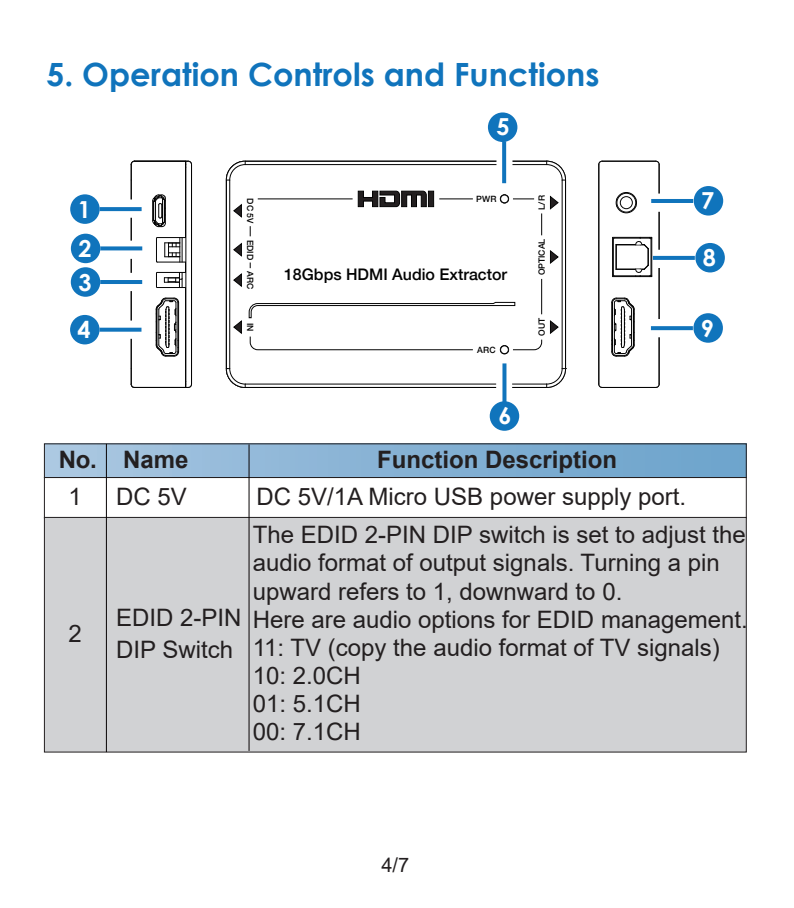
<style>
.page{position:relative;width:794px;height:908px;background:#fff}
.page>*{position:absolute;margin:0;border:0;box-sizing:border-box;transform-origin:0 0}
.t1{font:700 32px "Century Gothic";color:#1074bc}
.t2{font:24px/28px "Arial";color:#231f20}
.t3{font:700 24px "Arial";color:#231f20}
.t4{font:700 23.6px/39.2px "Century Gothic";color:#fff}
.t5{font:20px "Arial";color:#231f20}
.t6{font:500 16px "Helvetica 65";color:#030303}
.t7{font:500 8.8px "Helvetica 65";color:#030303}
</style>
<div class="page">
<div style="left:44px;top:443px;width:702px;height:34px;background:linear-gradient(to right,#a9c6e0,#69a1ca)"></div>
<div style="left:44px;top:477px;width:703px;height:41px;border:1px solid #231f20"></div>
<div style="left:44px;top:516px;width:703px;height:236px;background:#d1d2d4;border:1px solid #231f20"></div>
<div style="left:131px;top:161px;width:61px;height:227px;background:#fff;border:1px solid #030303;border-radius:3px"></div>
<div style="left:598px;top:161px;width:61px;height:227px;background:#fff;border:1px solid #030303;border-radius:3px"></div>
<div style="left:226px;top:161px;width:340px;height:227px;background:#fff;border:1px solid #030303;border-radius:19px"></div>
<svg style="left:550px;top:195px;width:9px;height:15px"></svg>
<svg style="left:550px;top:250px;width:9px;height:14px"></svg>
<svg style="left:550px;top:320px;width:9px;height:14px"></svg>
<svg style="left:233px;top:273px;width:9px;height:14px"></svg>
<svg style="left:513px;top:198px;width:21px;height:1px"></svg>
<svg style="left:541px;top:213px;width:1px;height:22px"></svg>
<hr style="left:541px;top:279px;width:1px;height:35px;background:#030303">
<svg style="left:249px;top:262px;width:2px;height:6px"></svg>
<svg style="left:249px;top:226px;width:2px;height:10px"></svg>
<svg style="left:233px;top:242px;width:9px;height:15px"></svg>
<svg style="left:233px;top:203px;width:9px;height:15px"></svg>
<hr style="left:258px;top:198px;width:94px;height:1px;background:#030303">
<hr style="left:439px;top:198px;width:34px;height:1px;background:#030303">
<svg style="left:357px;top:190px;width:77px;height:17px"></svg>
<hr style="left:226px;top:180px;width:1px;height:188px;background:#030303">
<hr style="left:229px;top:180px;width:1px;height:188px;background:#030303">
<hr style="left:245px;top:386px;width:302px;height:2px;background:#030303">
<hr style="left:245px;top:383px;width:302px;height:1px;background:#030303">
<hr style="left:245px;top:164px;width:302px;height:1px;background:#030303">
<hr style="left:245px;top:160px;width:302px;height:2px;background:#030303">
<hr style="left:561px;top:180px;width:2px;height:188px;background:#030303">
<hr style="left:565px;top:180px;width:1px;height:188px;background:#030303">
<svg style="left:546px;top:160px;width:20px;height:21px"></svg>
<svg style="left:225px;top:160px;width:21px;height:21px"></svg>
<svg style="left:225px;top:367px;width:21px;height:21px"></svg>
<svg style="left:546px;top:367px;width:20px;height:21px"></svg>
<svg style="left:233px;top:301px;width:309px;height:50px"></svg>
<div style="left:500px;top:346px;width:8px;height:7px;background:#fff;border-radius:50%"></div>
<div style="left:500px;top:345px;width:9px;height:9px;border:1px solid #030303;border-radius:50%"></div>
<div style="left:500px;top:194px;width:9px;height:9px;border:1px solid #030303;border-radius:50%"></div>
<hr style="left:602px;top:386px;width:53px;height:2px;background:#030303">
<hr style="left:598px;top:164px;width:1px;height:220px;background:#030303">
<hr style="left:658px;top:164px;width:2px;height:220px;background:#030303">
<hr style="left:612px;top:236px;width:40px;height:2px;background:#030303">
<hr style="left:602px;top:160px;width:53px;height:2px;background:#030303">
<svg style="left:598px;top:383px;width:5px;height:5px"></svg>
<div style="left:615px;top:192px;width:22px;height:21px;border:1px solid #030303;border-radius:50%"></div>
<svg style="left:617px;top:193px;width:19px;height:19px"></svg>
<div style="left:616px;top:193px;width:20px;height:19px;border:1px solid #030303;border-radius:50%"></div>
<div style="left:620px;top:196px;width:12px;height:12px;background:#fff;border-radius:50%"></div>
<div style="left:620px;top:196px;width:13px;height:13px;border:1px solid #030303;border-radius:50%"></div>
<svg style="left:598px;top:160px;width:5px;height:5px"></svg>
<svg style="left:654px;top:383px;width:6px;height:5px"></svg>
<svg style="left:654px;top:160px;width:6px;height:5px"></svg>
<svg style="left:612px;top:237px;width:40px;height:40px"></svg>
<svg style="left:611px;top:297px;width:24px;height:60px"></svg>
<hr style="left:135px;top:386px;width:50px;height:2px;background:#030303">
<hr style="left:130px;top:180px;width:2px;height:188px;background:#030303">
<hr style="left:185px;top:161px;width:1px;height:226px;background:#030303">
<hr style="left:191px;top:164px;width:1px;height:220px;background:#030303">
<hr style="left:135px;top:160px;width:53px;height:2px;background:#030303">
<svg style="left:130px;top:368px;width:6px;height:20px"></svg>
<svg style="left:130px;top:160px;width:6px;height:20px"></svg>
<svg style="left:185px;top:368px;width:7px;height:20px"></svg>
<svg style="left:156px;top:237px;width:30px;height:51px"></svg>
<svg style="left:185px;top:160px;width:7px;height:20px"></svg>
<svg style="left:152px;top:194px;width:14px;height:33px"></svg>
<svg style="left:155px;top:297px;width:25px;height:60px"></svg>
<div style="left:70px;top:194px;width:30px;height:30px;background:#1074bc;border-radius:50%"></div>
<div style="left:71px;top:233px;width:29px;height:30px;background:#1074bc;border-radius:50%"></div>
<div style="left:71px;top:267px;width:29px;height:29px;background:#1074bc;border-radius:50%"></div>
<div style="left:70px;top:315px;width:30px;height:29px;background:#1074bc;border-radius:50%"></div>
<div style="left:490px;top:401px;width:29px;height:29px;background:#1074bc;border-radius:50%"></div>
<div style="left:488px;top:112px;width:29px;height:30px;background:#1074bc;border-radius:50%"></div>
<div style="left:693px;top:313px;width:30px;height:29px;background:#1074bc;border-radius:50%"></div>
<div style="left:695px;top:243px;width:30px;height:29px;background:#1074bc;border-radius:50%"></div>
<div style="left:693px;top:186px;width:30px;height:29px;background:#1074bc;border-radius:50%"></div>
<div style="left:123px;top:199px;width:16px;height:19px;background:#fff"></div>
<div style="left:123px;top:240px;width:16px;height:19px;background:#fff"></div>
<div style="left:123px;top:273px;width:16px;height:18px;background:#fff"></div>
<div style="left:123px;top:320px;width:16px;height:18px;background:#fff"></div>
<div style="left:496px;top:375px;width:16px;height:18px;background:#fff"></div>
<div style="left:496px;top:152px;width:16px;height:18px;background:#fff"></div>
<div style="left:651px;top:193px;width:16px;height:19px;background:#fff"></div>
<div style="left:654px;top:249px;width:16px;height:19px;background:#fff"></div>
<div style="left:651px;top:319px;width:16px;height:18px;background:#fff"></div>
<svg style="left:100px;top:207px;width:42px;height:4px"></svg>
<svg style="left:100px;top:246px;width:42px;height:4px"></svg>
<hr style="left:100px;top:280px;width:42px;height:4px;background:#1074bc">
<svg style="left:100px;top:327px;width:41px;height:4px"></svg>
<svg style="left:502px;top:141px;width:4px;height:42px"></svg>
<svg style="left:502px;top:363px;width:4px;height:39px"></svg>
<hr style="left:651px;top:199px;width:42px;height:4px;background:#1074bc">
<svg style="left:653px;top:256px;width:42px;height:4px"></svg>
<svg style="left:651px;top:326px;width:42px;height:4px"></svg>
<hr style="left:106px;top:443px;width:1px;height:308px;background:#070304">
<hr style="left:248px;top:444px;width:2px;height:306px;background:#070304">
<h1 class="t1" style="left:46px;top:50px;width:554px">5. Operation Controls and Functions</h1>
<p class="t4" style="left:496px;top:106px;width:15px">5</p>
<p class="t4" style="left:78px;top:188px;width:15px">1<br>2</p>
<p class="t4" style="left:78px;top:257px;width:15px;line-height:47.6px">3<br>4</p>
<p class="t7" style="left:255px;top:198px;width:27px;rotate:90deg">DC 5V</p>
<p class="t7" style="left:255px;top:239px;width:22px;rotate:90deg">EDID</p>
<p class="t7" style="left:255px;top:271px;width:20px;rotate:90deg">ARC</p>
<p class="t7" style="left:476px;top:193px;width:22px">PWR</p>
<p class="t6" style="left:284px;top:265px;width:225px">18Gbps HDMI Audio Extractor</p>
<p class="t7" style="left:536px;top:210px;width:17px;rotate:-90deg">L/R</p>
<p class="t7" style="left:536px;top:275px;width:38px;rotate:-90deg">OPTICAL</p>
<p class="t7" style="left:255px;top:322px;width:10px;rotate:90deg">IN</p>
<p class="t7" style="left:536px;top:336px;width:19px;rotate:-90deg">OUT</p>
<p class="t7" style="left:477px;top:344px;width:20px">ARC</p>
<p class="t4" style="left:701px;top:180px;width:15px">7</p>
<p class="t4" style="left:703px;top:237px;width:15px">8</p>
<p class="t4" style="left:701px;top:307px;width:15px">9</p>
<p class="t4" style="left:498px;top:394px;width:15px">6</p>
<p class="t3" style="left:59px;top:442px;width:131px">No. Name</p>
<p class="t3" style="left:377px;top:442px;width:242px">Function Description</p>
<p class="t2" style="left:69px;top:482px;width:15px">1</p>
<p class="t2" style="left:116px;top:482px;width:72px">DC 5V</p>
<p class="t2" style="left:256px;top:482px;width:431px">DC 5V/1A Micro USB power supply port.</p>
<p class="t2" style="left:69px;top:618px;width:15px">2</p>
<p class="t2" style="left:116px;top:600px;width:127px;line-height:32px">EDID 2-PIN<br>DIP Switch</p>
<p class="t2" style="left:253px;top:520px;width:496px">The EDID 2-PIN DIP switch is set to adjust the audio format of output signals. Turning a pin upward refers to 1, downward to 0.<br>Here are audio options for EDID management.<br>11: TV (copy the audio format of TV signals)<br>10: 2.0CH<br>01: 5.1CH<br>00: 7.1CH</p>
<p class="t5" style="left:381px;top:851px;width:29px">4/7</p>
</div>
